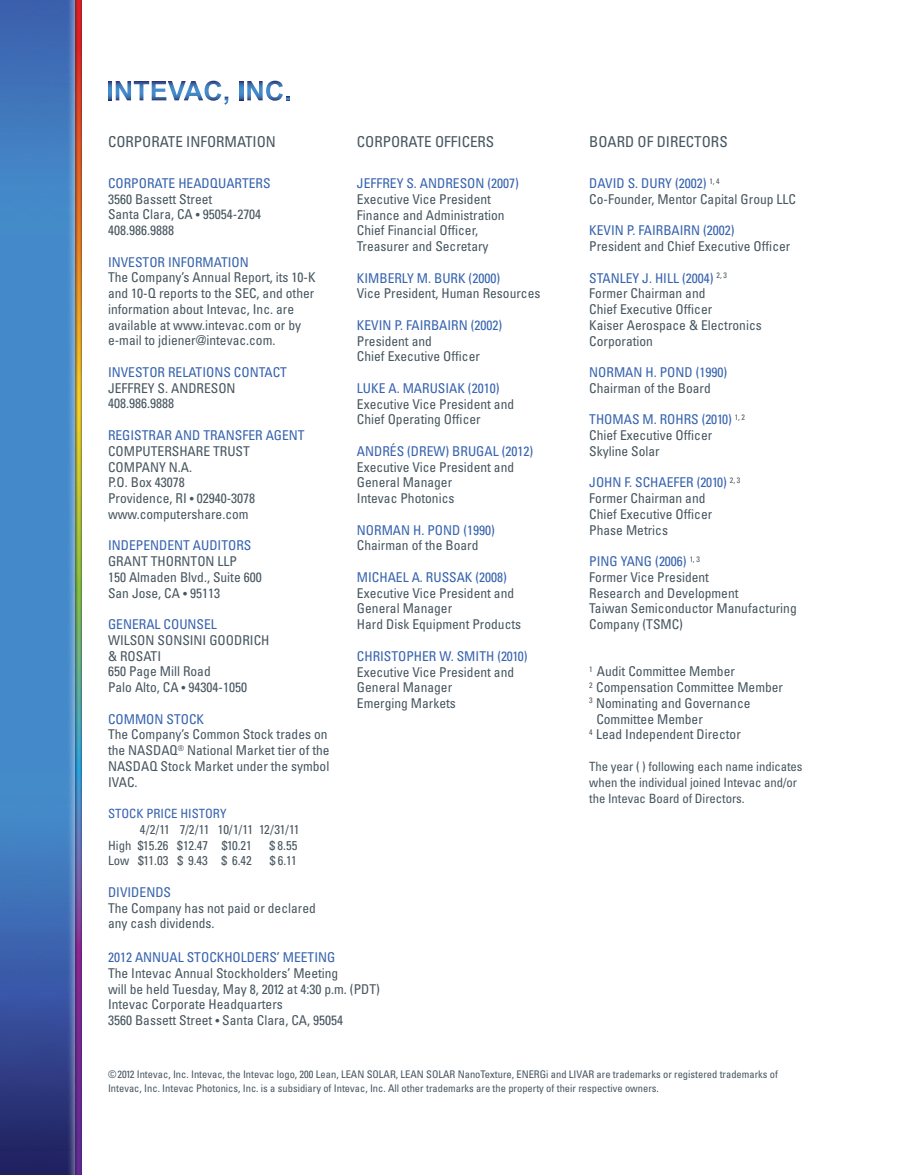
<style>
.page{position:relative;width:905px;height:1175px;background:#fff}
.page>*{position:absolute;margin:0;border:0;box-sizing:border-box;transform-origin:0 0}
.t1{font:condensed 15px "Univers";color:#475660}
.t2{font:condensed 13.5px/15.8px "Univers";color:#475660}
.t3{font:condensed 13.5px "Univers";color:#3763af}
.t4{font:condensed 12.75px/15.8px "Univers";letter-spacing:-.005em;color:#475660}
.t5{font:condensed 12.75px "Univers";color:#3763af}
.t6{font:condensed 10.5px/13.5px "Univers";color:#475660}
.s1{font-size:12px}
.s2{color:#3763af}
</style>
<div class="page">
<img style="left:0;top:0;width:66px;height:1174px">
<div style="left:66px;top:0;width:24px;height:1174px;background:#fff;opacity:.95"></div>
<svg style="left:108px;top:81px;width:4px;height:19px"></svg>
<svg style="left:116px;top:81px;width:112px;height:24px"></svg>
<svg style="left:240px;top:81px;width:3px;height:19px"></svg>
<svg style="left:247px;top:81px;width:43px;height:20px"></svg>
<p class="t1" style="left:108px;top:133px;width:169px">CORPORATE INFORMATION</p>
<p class="t3" style="left:108px;top:174px;width:164px">CORPORATE HEADQUARTERS</p>
<p class="t2" style="left:108px;top:191px;width:155px">3560 Bassett Street<br>Santa Clara, CA <span class="s1">•</span> 95054-2704<br>408.986.9888</p>
<p class="t3" style="left:108px;top:253px;width:142px">INVESTOR INFORMATION</p>
<p class="t2" style="left:108px;top:269px;width:209px">The Company’s Annual Report, its 10-K and 10-Q reports to the SEC, and other information about Intevac, Inc. are available at www.intevac.com or by e-mail to jdiener@intevac.com.</p>
<p class="t3" style="left:108px;top:363px;width:180px">INVESTOR RELATIONS CONTACT</p>
<p class="t2" style="left:108px;top:380px;width:129px">JEFFREY S. ANDRESON<br>408.986.9888</p>
<p class="t3" style="left:108px;top:426px;width:198px">REGISTRAR AND TRANSFER AGENT</p>
<p class="t2" style="left:108px;top:443px;width:149px">COMPUTERSHARE TRUST<br>COMPANY N.A.<br>P.O. Box 43078<br>Providence, RI <span class="s1">•</span> 02940-3078 www.computershare.com</p>
<p class="t3" style="left:108px;top:537px;width:145px">INDEPENDENT AUDITORS</p>
<p class="t2" style="left:108px;top:553px;width:155px">GRANT THORNTON LLP<br>150 Almaden Blvd., Suite 600<br>San Jose, CA <span class="s1">•</span> 95113</p>
<p class="t3" style="left:108px;top:615px;width:110px">GENERAL COUNSEL</p>
<p class="t2" style="left:108px;top:632px;width:163px">WILSON SONSINI GOODRICH &amp; ROSATI<br>650 Page Mill Road<br>Palo Alto, CA <span class="s1">•</span> 94304-1050</p>
<p class="t3" style="left:108px;top:710px;width:98px">COMMON STOCK</p>
<p class="t2" style="left:108px;top:726px;width:223px">The Company’s Common Stock trades on the NASDAQ<sup>®</sup> National Market tier of the<br>NASDAQ Stock Market under the symbol<br>IVAC.</p>
<p class="t5" style="left:108px;top:805px;width:120px">STOCK PRICE HISTORY</p>
<p class="t4" style="left:108px;top:821px;width:193px;text-indent:32px">4/2/11 7/2/11 10/1/11 12/31/11<br>High $15.26 $12.47 $10.21</p>
<p class="t4" style="left:269px;top:837px;width:30px">$ 8.55</p>
<p class="t4" style="left:108px;top:852px;width:145px">Low $11.03 $ 9.43 $ 6.42</p>
<p class="t4" style="left:270px;top:852px;width:29px">$ 6.11</p>
<p class="t3" style="left:108px;top:883px;width:65px">DIVIDENDS</p>
<p class="t2" style="left:108px;top:899px;width:209px">The Company has not paid or declared any cash dividends.</p>
<p class="t1" style="left:357px;top:133px;width:139px">CORPORATE OFFICERS</p>
<p class="t3" style="left:357px;top:175px;width:163px">JEFFREY S. ANDRESON (2007)</p>
<p class="t2" style="left:357px;top:191px;width:149px">Executive Vice President<br>Finance and Administration<br>Chief Financial Officer,<br>Treasurer and Secretary</p>
<p class="t3" style="left:357px;top:269px;width:145px">KIMBERLY M. BURK (2000)</p>
<p class="t2" style="left:357px;top:285px;width:185px">Vice President, Human Resources</p>
<p class="t3" style="left:357px;top:316px;width:147px">KEVIN P. FAIRBAIRN (2002)</p>
<p class="t2" style="left:357px;top:333px;width:124px">President and<br>Chief Executive Officer</p>
<p class="t3" style="left:357px;top:379px;width:144px">LUKE A. MARUSIAK (2010)</p>
<p class="t2" style="left:357px;top:396px;width:159px">Executive Vice President and<br>Chief Operating Officer</p>
<p class="t3" style="left:357px;top:442px;width:104px">ANDRÉS (DREW) brugal</p>
<p class="t3" style="left:501px;top:442px;width:33px">(2012)</p>
<p class="t2" style="left:357px;top:459px;width:159px">Executive Vice President and<br>General Manager<br>Intevac Photonics</p>
<p class="t3" style="left:357px;top:521px;width:139px">NORMAN H. POND (1990)</p>
<p class="t2" style="left:357px;top:537px;width:123px">Chairman of the Board</p>
<p class="t3" style="left:357px;top:568px;width:151px">MICHAEL A. RUSSAK (2008)</p>
<p class="t2" style="left:357px;top:585px;width:166px">Executive Vice President and<br>General Manager<br>Hard Disk Equipment Products</p>
<p class="t3" style="left:357px;top:647px;width:43px">CHRIStopher</p>
<p class="t3" style="left:439px;top:647px;width:89px">W. SMITH (2010)</p>
<p class="t2" style="left:357px;top:663px;width:159px">Executive Vice President and<br>General Manager<br>Emerging Markets</p>
<p class="t3" style="left:108px;top:948px;width:229px">2012 ANNUAL STOCKHOLDERS’ MEETING</p>
<p class="t2" style="left:108px;top:965px;width:273px">The Intevac Annual Stockholders’ Meeting<br>will be held Tuesday, May 8, 2012 at 4:30 p.m. (PDT)<br>Intevac Corporate Headquarters<br>3560 Bassett Street <span class="s1">•</span> Santa Clara, CA, 95054</p>
<p class="t1" style="left:589px;top:132px;width:140px">BOARD OF DIRECTORS</p>
<p class="t2" style="left:589px;top:175px;width:208px"><span class="s2">DAVID S. DURY (2002)</span> <sup>1,</sup> <sup>4<br></sup>Co-Founder, Mentor Capital Group LLC</p>
<p class="t3" style="left:589px;top:222px;width:147px">KEVIN P. FAIRBAIRN (2002)</p>
<p class="t2" style="left:589px;top:238px;width:202px">President and Chief Executive Officer</p>
<p class="t2" style="left:589px;top:270px;width:174px"><span class="s2">STANLEY J. HILL (2004)</span> <sup>2,</sup> <sup>3<br></sup>Former Chairman and<br>Chief Executive Officer<br>Kaiser Aerospace &amp; Electronics<br>Corporation</p>
<p class="t3" style="left:589px;top:364px;width:139px">NORMAN H. POND (1990)</p>
<p class="t2" style="left:589px;top:380px;width:123px">Chairman of the Board</p>
<p class="t2" style="left:589px;top:411px;width:157px"><span class="s2">THOMAS M. ROHRS (2010)</span> <sup>1,</sup> <sup>2<br></sup>Chief Executive Officer<br>Skyline Solar</p>
<p class="t2" style="left:589px;top:474px;width:153px"><span class="s2">JOHN F. SCHAEFER (2010)</span> <sup>2,</sup> <sup>3<br></sup>Former Chairman and<br>Chief Executive Officer<br>Phase Metrics</p>
<p class="t2" style="left:589px;top:553px;width:209px"><span class="s2">PING YANG (2006)</span> <sup>1,</sup> <sup>3<br></sup>Former Vice President<br>Research and Development<br>Taiwan Semiconductor Manufacturing<br>Company (TSMC)</p>
<p class="t2" style="left:589px;top:663px;width:147px"><sup>1</sup> Audit Committee Member</p>
<p class="t2" style="left:589px;top:679px;width:195px"><sup>2</sup> Compensation Committee Member</p>
<p class="t2" style="left:589px;top:695px;width:163px"><sup>3</sup> Nominating and Governance</p>
<p class="t2" style="left:596px;top:711px;width:108px">Committee Member</p>
<p class="t2" style="left:589px;top:726px;width:153px"><sup>4</sup> Lead Independent Director</p>
<p class="t4" style="left:589px;top:758px;width:215px">The year ( ) following each name indicates when the individual joined Intevac and/or the Intevac Board of Directors.</p>
<p class="t6" style="left:108px;top:1067px;width:245px">©2012 Intevac, Inc. Intevac, the Intevac logo, 200 Lean, Lean</p>
<p class="t6" style="left:367px;top:1067px;width:13px">Solar</p>
<p class="t6" style="left:108px;top:1067px;width:671px;text-indent:288px">, LEAN SOLAR NanoTexture, ENERGi and Livar are trademarks or registered trademarks of<br>Intevac, Inc. Intevac Photonics, Inc. is a subsidiary of Intevac, Inc. All other trademarks are the property of their respective owners.</p>
</div>
